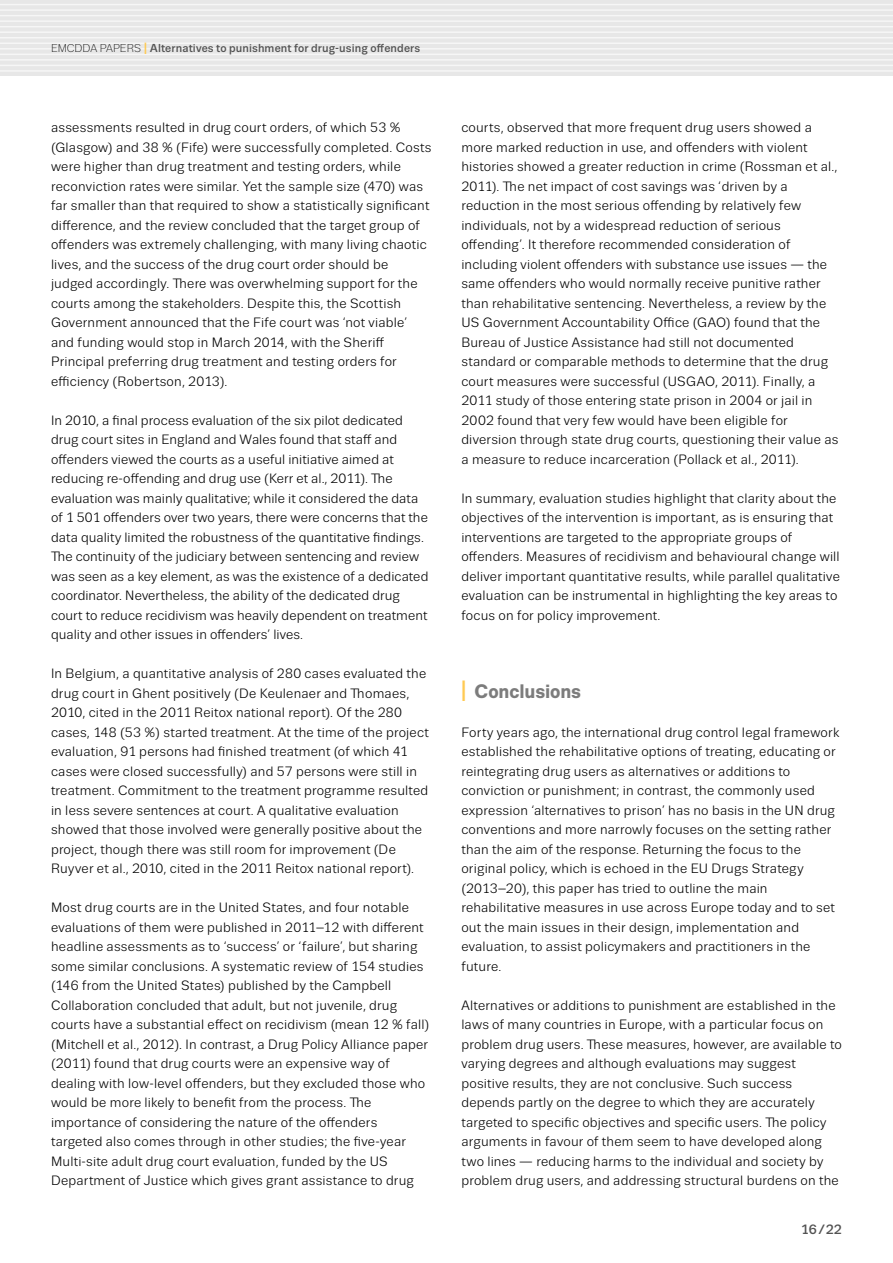
<style>
.page{position:relative;width:893px;height:1263px;background:#fff}
.page>*{position:absolute;margin:0;border:0;box-sizing:border-box;transform-origin:0 0}
.I_Headline{font:700 19.5px "Trivia Sans";letter-spacing:-.005em;color:#7c7c7c}
.TEXT_Regular_9_13{font:13.5px/19.5px "Trivia Sans";letter-spacing:.015em;color:#000}
.t1{font:500 13.5px "Trivia Sans";color:#535353}
.t2{font:500 11.55px "Trivia Sans";letter-spacing:.01em;color:#535353}
.s1{font-weight:300;font-size:11.25px;color:#000}
.s2{font-size:16.2px;color:#ffca53}
.s3{font-size:29.25px;color:#ffca53}
</style>
<div class="page">
<div style="left:0;top:0;width:893px;height:76px;background:#e7e7e7"></div>
<hr style="left:0;top:4px;width:893px;height:1px;background:#f6f6f6">
<hr style="left:0;top:9px;width:893px;height:2px;background:#f6f6f6">
<hr style="left:0;top:15px;width:893px;height:1px;background:#f6f6f6">
<hr style="left:0;top:20px;width:893px;height:2px;background:#f6f6f6">
<hr style="left:0;top:26px;width:893px;height:1px;background:#f6f6f6">
<hr style="left:0;top:31px;width:893px;height:2px;background:#f6f6f6">
<hr style="left:0;top:37px;width:893px;height:1px;background:#f6f6f6">
<hr style="left:0;top:43px;width:893px;height:1px;background:#f6f6f6">
<hr style="left:0;top:48px;width:893px;height:2px;background:#f6f6f6">
<hr style="left:0;top:54px;width:893px;height:1px;background:#f6f6f6">
<hr style="left:0;top:59px;width:893px;height:2px;background:#f6f6f6">
<hr style="left:0;top:65px;width:893px;height:1px;background:#f6f6f6">
<hr style="left:0;top:70px;width:893px;height:2px;background:#f6f6f6">
<p class="t2" style="left:51px;top:42px;width:371px"><span class="s1">EMCDDA PAPERS</span> <span class="s2">I</span> Alternatives to punishment for drug-using offenders</p>
<p class="TEXT_Regular_9_13" style="left:51px;top:118px;width:382px">assessments resulted in drug court orders, of which 53 % (Glasgow) and 38 % (Fife) were successfully completed. Costs were higher than drug treatment and testing orders, while reconviction rates were similar. Yet the sample size (470) was far smaller than that required to show a statistically significant difference, and the review concluded that the target group of offenders was extremely challenging, with many living chaotic lives, and the success of the drug court order should be judged accordingly. There was overwhelming support for the courts among the stakeholders. Despite this, the Scottish Government announced that the Fife court was ‘not viable’ and funding would stop in March 2014, with the Sheriff Principal preferring drug treatment and testing orders for efficiency (Robertson, 2013).</p>
<p class="TEXT_Regular_9_13" style="left:51px;top:410px;width:379px">In 2010, a final process evaluation of the six pilot dedicated drug court sites in England and Wales found that staff and offenders viewed the courts as a useful initiative aimed at reducing re-offending and drug use (Kerr et al., 2011). The evaluation was mainly qualitative; while it considered the data of 1 501 offenders over two years, there were concerns that the data quality limited the robustness of the quantitative findings.<br>The continuity of the judiciary between sentencing and review was seen as a key element, as was the existence of a dedicated coordinator. Nevertheless, the ability of the dedicated drug court to reduce recidivism was heavily dependent on treatment quality and other issues in offenders’ lives.</p>
<p class="TEXT_Regular_9_13" style="left:51px;top:664px;width:379px">In Belgium, a quantitative analysis of 280 cases evaluated the drug court in Ghent positively (De Keulenaer and Thomaes, 2010, cited in the 2011 Reitox national report). Of the 280 cases, 148 (53 %) started treatment. At the time of the project evaluation, 91 persons had finished treatment (of which 41 cases were closed successfully) and 57 persons were still in treatment. Commitment to the treatment programme resulted in less severe sentences at court. A qualitative evaluation showed that those involved were generally positive about the project, though there was still room for improvement (De Ruyver et al., 2010, cited in the 2011 Reitox national report).</p>
<p class="TEXT_Regular_9_13" style="left:51px;top:898px;width:380px">Most drug courts are in the United States, and four notable evaluations of them were published in 2011–12 with different headline assessments as to ‘success’ or ‘failure’, but sharing some similar conclusions. A systematic review of 154 studies (146 from the United States) published by the Campbell Collaboration concluded that adult, but not juvenile, drug courts have a substantial effect on recidivism (mean 12 % fall) (Mitchell et al., 2012). In contrast, a Drug Policy Alliance paper (2011) found that drug courts were an expensive way of dealing with low-level offenders, but they excluded those who would be more likely to benefit from the process. The importance of considering the nature of the offenders targeted also comes through in other studies; the five-year Multi-site adult drug court evaluation, funded by the US Department of Justice which gives grant assistance to drug</p>
<p class="TEXT_Regular_9_13" style="left:461px;top:118px;width:379px">courts, observed that more frequent drug users showed a more marked reduction in use, and offenders with violent histories showed a greater reduction in crime (Rossman et al., 2011). The net impact of cost savings was ‘driven by a reduction in the most serious offending by relatively few individuals, not by a widespread reduction of serious offending’. It therefore recommended consideration of including violent offenders with substance use issues — the same offenders who would normally receive punitive rather than rehabilitative sentencing. Nevertheless, a review by the US Government Accountability Office (GAO) found that the Bureau of Justice Assistance had still not documented standard or comparable methods to determine that the drug court measures were successful (USGAO, 2011). Finally, a 2011 study of those entering state prison in 2004 or jail in 2002 found that very few would have been eligible for diversion through state drug courts, questioning their value as a measure to reduce incarceration (Pollack et al., 2011).</p>
<p class="TEXT_Regular_9_13" style="left:461px;top:488px;width:380px">In summary, evaluation studies highlight that clarity about the objectives of the intervention is important, as is ensuring that interventions are targeted to the appropriate groups of offenders. Measures of recidivism and behavioural change will deliver important quantitative results, while parallel qualitative evaluation can be instrumental in highlighting the key areas to focus on for policy improvement.</p>
<p class="I_Headline" style="left:461px;top:680px;width:121px"><span class="s3">I</span> Conclusions</p>
<p class="TEXT_Regular_9_13" style="left:461px;top:722px;width:379px">Forty years ago, the international drug control legal framework established the rehabilitative options of treating, educating or reintegrating drug users as alternatives or additions to conviction or punishment; in contrast, the commonly used expression ‘alternatives to prison’ has no basis in the UN drug conventions and more narrowly focuses on the setting rather than the aim of the response. Returning the focus to the original policy, which is echoed in the EU Drugs Strategy (2013–20), this paper has tried to outline the main rehabilitative measures in use across Europe today and to set out the main issues in their design, implementation and evaluation, to assist policymakers and practitioners in the future.</p>
<p class="TEXT_Regular_9_13" style="left:461px;top:995px;width:382px">Alternatives or additions to punishment are established in the laws of many countries in Europe, with a particular focus on problem drug users. These measures, however, are available to varying degrees and although evaluations may suggest positive results, they are not conclusive. Such success depends partly on the degree to which they are accurately targeted to specific objectives and specific users. The policy arguments in favour of them seem to have developed along two lines — reducing harms to the individual and society by problem drug users, and addressing structural burdens on the</p>
<p class="t1" style="left:801px;top:1222px;width:43px">16/22</p>
</div>
